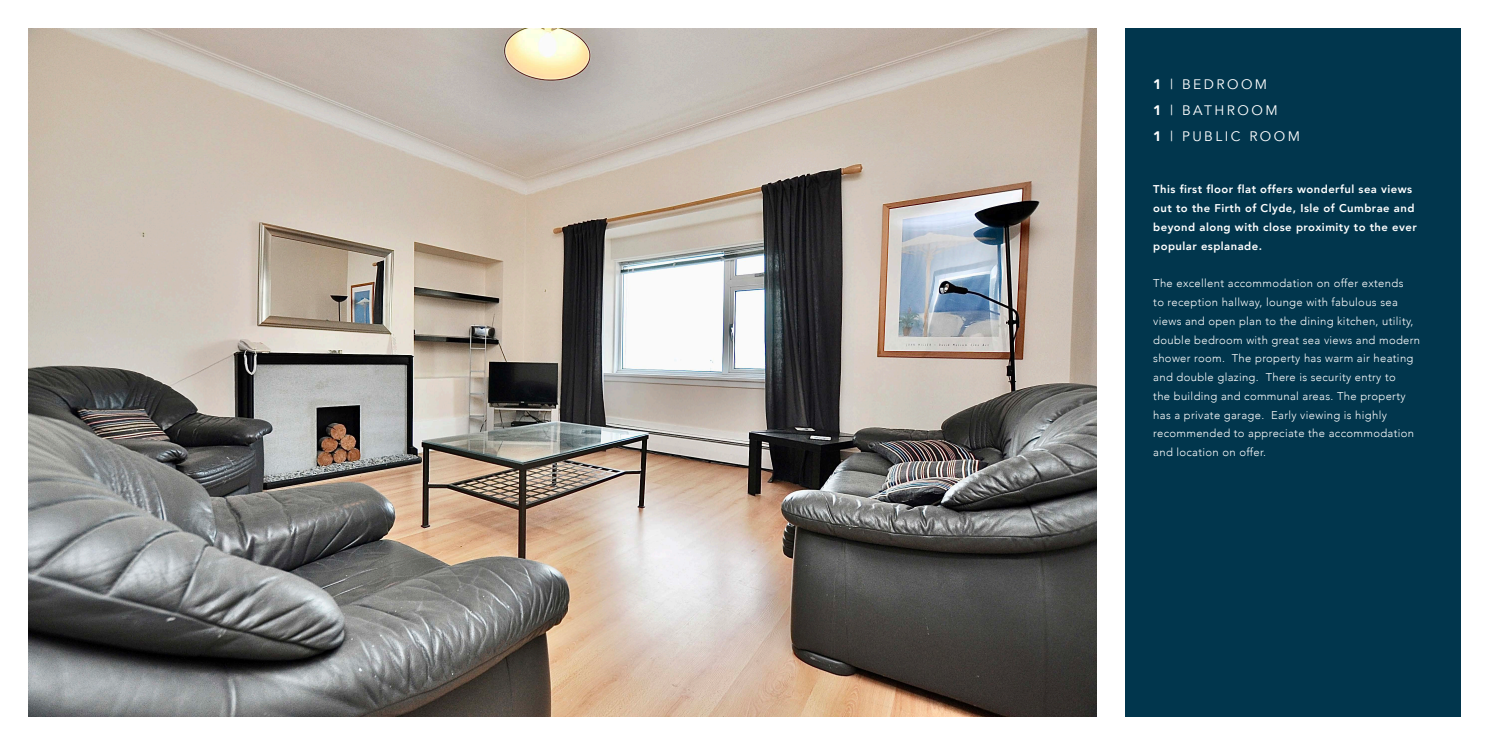
<style>
.page{position:relative;width:1489px;height:745px;background:#fff}
.page>*{position:absolute;margin:0;border:0;box-sizing:border-box;transform-origin:0 0}
.t1{font:13.75px "Avenir";letter-spacing:.18em;color:#fff}
.t2{font:300 11.25px/18.8px "Avenir";letter-spacing:.03em;color:#fff}
.t3{font:800 11.25px/18.8px "Avenir";letter-spacing:.04em;color:#fff}
.s1{font-weight:900}
</style>
<div class="page">
<div style="left:28px;top:28px;width:1432px;height:688px;background:#01364d"></div>
<div style="left:1096px;top:0;width:28px;height:744px;background:#fff"></div>
<img style="left:28px;top:28px;width:1068px;height:688px">
<p class="t1" style="left:1153px;top:75px;width:115px"><span class="s1">1</span> | BEDROOM</p>
<p class="t1" style="left:1153px;top:102px;width:126px"><span class="s1">1</span> | BATHROOM</p>
<p class="t1" style="left:1153px;top:128px;width:148px"><span class="s1">1</span> | PUBLIC ROOM</p>
<p class="t3" style="left:1153px;top:180px;width:265px">This first floor flat offers wonderful sea views out to the Firth of Clyde, Isle of Cumbrae and beyond along with close proximity to the ever popular esplanade.</p>
<p class="t2" style="left:1153px;top:274px;width:268px">The excellent accommodation on offer extends<br>to reception hallway, lounge with fabulous sea views and open plan to the dining kitchen, utility, double bedroom with great sea views and modern shower room. The property has warm air heating and double glazing. There is security entry to<br>the building and communal areas. The property has a private garage. Early viewing is highly recommended to appreciate the accommodation and location on offer.</p>
</div>
